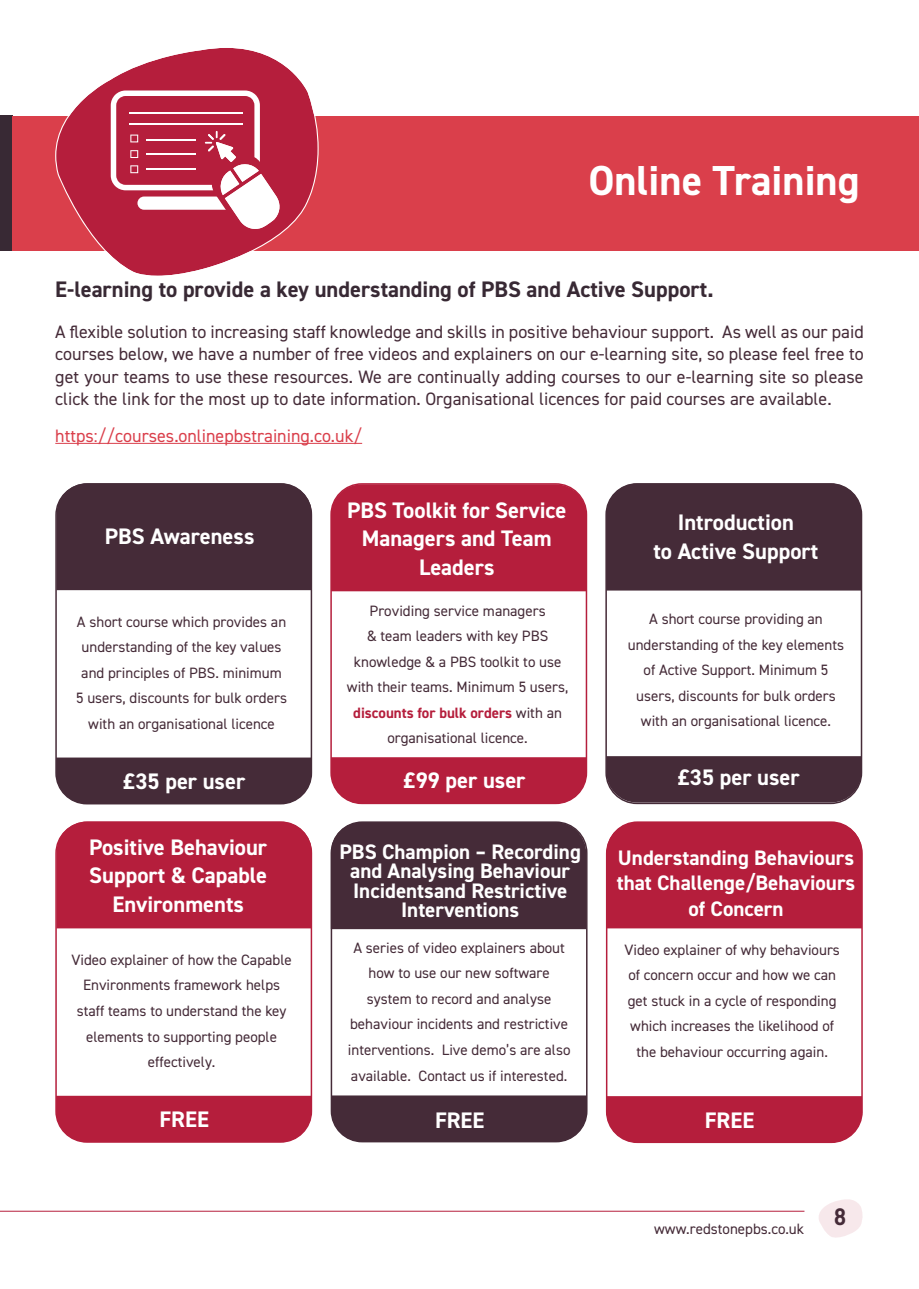
<style>
.page{position:relative;width:919px;height:1289px;background:#fff}
.page>*{position:absolute;margin:0;border:0;box-sizing:border-box;transform-origin:0 0}
.t1{font:700 42px "DIN2014";color:#fff}
.t2{font:700 22.5px/28.5px "DIN2014";color:#fff;text-align:center}
.t3{font:700 22.5px "DIN2014";color:#382934}
.t4{font:700 21px/19.5px "DIN2014";color:#fff;text-align:center}
.t5{font:18px/22.5px "DIN2014";color:#452b38;text-align:justify}
.t6{font:18px "DIN2014";color:#da3f4b}
.t7{font:15px/25.5px "DIN2014";color:#452b38;text-align:center}
.s1{font-weight:700;color:#b51e3c}
</style>
<div class="page">
<div style="left:0;top:115px;width:13px;height:136px;background:#382934"></div>
<hr style="left:55px;top:443px;width:307px;height:1px;background:#da3f4b">
<hr style="left:0;top:1210px;width:804px;height:1px;background:#b51e3c">
<svg style="left:819px;top:1199px;width:44px;height:39px"></svg>
<div style="left:13px;top:116px;width:905px;height:135px;background:#da3f4b"></div>
<svg style="left:55px;top:48px;width:263px;height:228px;fill:#b51e3c"></svg>
<svg style="left:111px;top:90px;width:178px;height:149px;background:#c8586e"></svg>
<div style="left:331px;top:484px;width:255px;height:107px;background:#b51e3c"></div>
<div style="left:331px;top:757px;width:255px;height:46px;background:#b51e3c"></div>
<div style="left:56px;top:821px;width:256px;height:107px;background:#b51e3c"></div>
<div style="left:56px;top:1095px;width:255px;height:47px;background:#b51e3c"></div>
<div style="left:606px;top:821px;width:256px;height:107px;background:#b51e3c"></div>
<div style="left:606px;top:1096px;width:256px;height:46px;background:#b51e3c"></div>
<div style="left:331px;top:822px;width:255px;height:107px;background:#452b38"></div>
<div style="left:331px;top:1095px;width:256px;height:46px;background:#452b38"></div>
<div style="left:606px;top:483px;width:255px;height:107px;background:#452b38"></div>
<div style="left:606px;top:756px;width:255px;height:46px;background:#452b38"></div>
<div style="left:56px;top:483px;width:256px;height:107px;background:#452b38"></div>
<div style="left:56px;top:757px;width:255px;height:47px;background:#452b38"></div>
<h1 class="t1" style="left:588px;top:153px;width:272px">Online Training</h1>
<h2 class="t3" style="left:55px;top:274px;width:659px">E-learning to provide a key understanding of PBS and Active Support.</h2>
<p class="t5" style="left:55px;top:320px;width:809px">A flexible solution to increasing staff knowledge and skills in positive behaviour support. As well as our paid courses below, we have a number of free videos and explainers on our e-learning site, so please feel free to get your teams to use these resources. We are continually adding courses to our e-learning site so please click the link for the most up to date information. Organisational licences for paid courses are available.</p>
<p class="t6" style="left:55px;top:424px;width:308px">https://courses.onlinepbstraining.co.uk/</p>
<h2 class="t2" style="left:105px;top:521px;width:151px">PBS Awareness</h2>
<p class="t7" style="left:76px;top:608px;width:212px">A short course which provides an understanding of the key values and principles of PBS. minimum<br>5 users, discounts for bulk orders with an organisational licence</p>
<h2 class="t2" style="left:123px;top:766px;width:123px">£35 per user</h2>
<h2 class="t2" style="left:89px;top:832px;width:179px">Positive Behaviour<br>Support &amp; Capable<br>Environments</h2>
<p class="t7" style="left:71px;top:946px;width:222px">Video explainer of how the Capable<br>Environments framework helps staff teams to understand the key elements to supporting people effectively.</p>
<h2 class="t2" style="left:159px;top:1104px;width:51px">FREE</h2>
<h2 class="t2" style="left:347px;top:495px;width:221px">PBS Toolkit for Service<br>Managers and Team<br>Leaders</h2>
<p class="t7" style="left:347px;top:597px;width:223px">Providing service managers<br>&amp; team leaders with key PBS knowledge &amp; a PBS toolkit to use with their teams. Minimum 5 users, <span class="s1">discounts for bulk orders</span> with an organisational licence.</p>
<h2 class="t2" style="left:403px;top:765px;width:123px">£99 per user</h2>
<h3 class="t4" style="left:339px;top:841px;width:243px">PBS Champion – Recording and Analysing Behaviour<br>Incidentsand Restrictive<br>Interventions</h3>
<p class="t7" style="left:348px;top:934px;width:224px">A series of video explainers about how to use our new software system to record and analyse behaviour incidents and restrictive interventions. Live demo’s are also available. Contact us if interested.</p>
<h2 class="t2" style="left:435px;top:1105px;width:51px">FREE</h2>
<h2 class="t2" style="left:653px;top:508px;width:166px">Introduction<br>to Active Support</h2>
<p class="t7" style="left:627px;top:606px;width:218px">A short course providing an understanding of the key elements of Active Support. Minimum 5 users, discounts for bulk orders with an organisational licence.</p>
<h2 class="t2" style="left:677px;top:763px;width:123px">£35 per user</h2>
<h3 class="t4" style="left:616px;top:844px;width:240px;line-height:25.5px">Understanding Behaviours that Challenge/Behaviours of Concern</h3>
<p class="t7" style="left:624px;top:936px;width:217px">Video explainer of why behaviours of concern occur and how we can get stuck in a cycle of responding which increases the likelihood of the behaviour occurring again.</p>
<h2 class="t2" style="left:704px;top:1105px;width:51px">FREE</h2>
<p class="t7" style="left:654px;top:1215px;width:194px">www.redstonepbs.co.uk <sup>8</sup></p>
</div>
